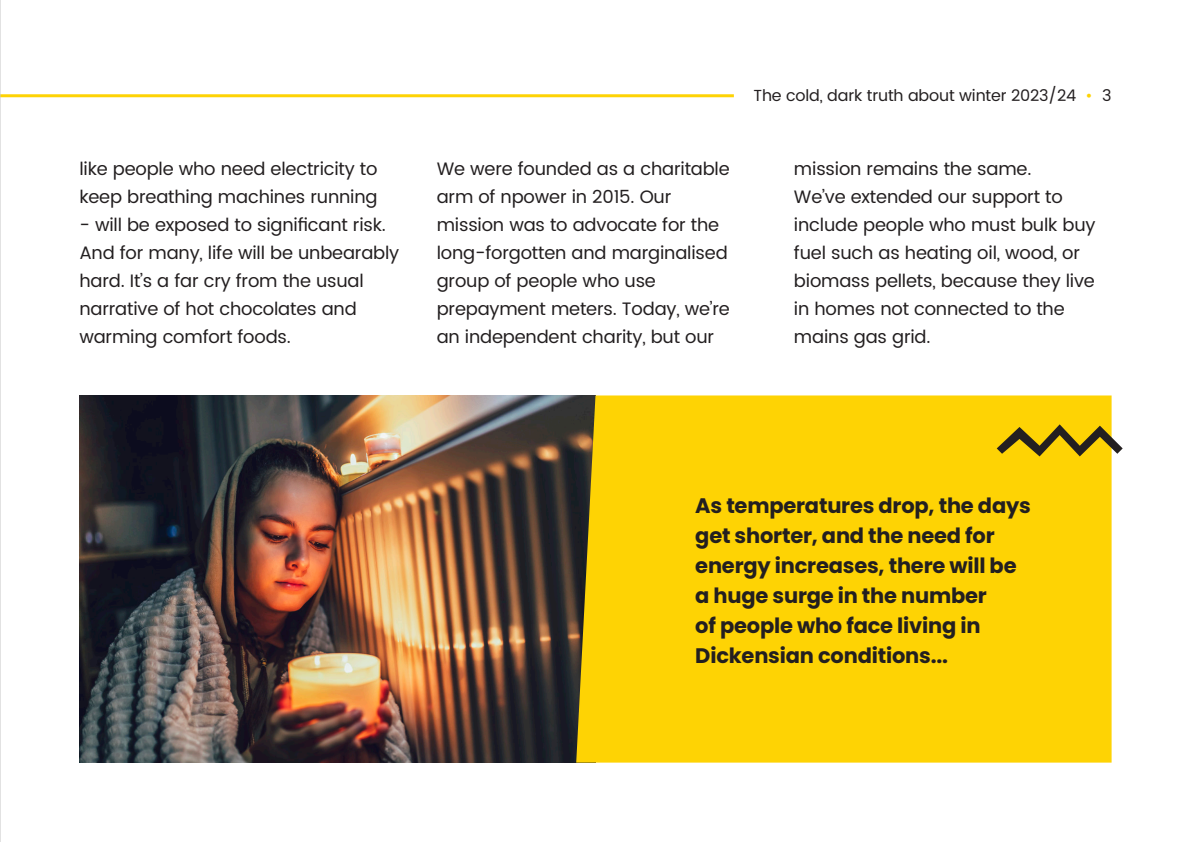
<style>
.page{position:relative;width:1191px;height:842px;background:#fff}
.page>*{position:absolute;margin:0;border:0;box-sizing:border-box;transform-origin:0 0}
.t1{font:700 21px/30px "Poppins";letter-spacing:-.01em;color:#231f20}
.t2{font:18px/28px "Poppins";letter-spacing:-.01em;color:#231f20}
.t3{font:16px "Poppins";letter-spacing:-.01em;color:#231f20}
.s1{color:#fed304}
</style>
<div class="page">
<hr style="left:0;top:94px;width:734px;height:3px;background:#fed304">
<img style="left:79px;top:395px;width:497px;height:368px">
<div style="left:576px;top:395px;width:535px;height:368px;background:#fed304"></div>
<svg style="left:996px;top:424px;width:126px;height:32px;background:#b69a1c"></svg>
<hr style="left:0;top:0;width:1px;height:842px;background:#c6c6c7">
<p class="t2" style="left:79px;top:155px;width:300px">like people who need electricity to keep breathing machines running</p>
<p class="t2" style="left:79px;top:211px;width:321px">- will be exposed to significant risk.<br>And for many, life will be unbearably hard. It’s a far cry from the usual narrative of hot chocolates and warming comfort foods.</p>
<p class="t3" style="left:753px;top:84px;width:359px">The cold, dark truth about winter 2023/24 <span class="s1">•</span> 3</p>
<p class="t2" style="left:437px;top:155px;width:295px">We were founded as a charitable arm of npower in 2015. Our mission was to advocate for the long-forgotten and marginalised group of people who use prepayment meters. Today, we’re an independent charity, but our</p>
<p class="t2" style="left:794px;top:155px;width:303px">mission remains the same.<br>We’ve extended our support to include people who must bulk buy fuel such as heating oil, wood, or biomass pellets, because they live in homes not connected to the mains gas grid.</p>
<p class="t1" style="left:695px;top:490px;width:337px">As temperatures drop, the days get shorter, and the need for energy increases, there will be a huge surge in the number<br>of people who face living in<br>Dickensian conditions...</p>
</div>
